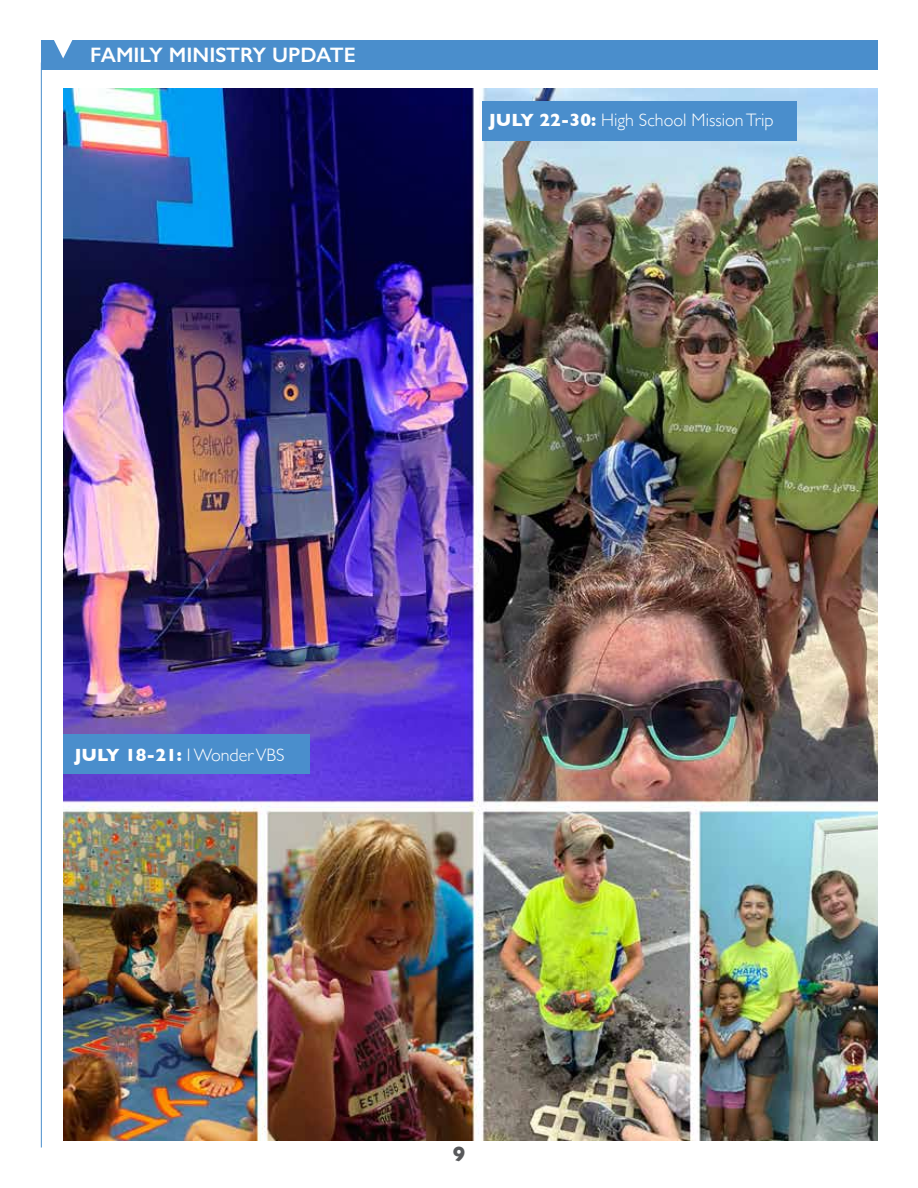
<style>
.page{position:relative;width:918px;height:1188px;background:#fff}
.page>*{position:absolute;margin:0;border:0;box-sizing:border-box;transform-origin:0 0}
.t1{font:600 21px "Gill Sans";color:#fff}
.t2{font:700 21px "Gill Sans";color:#58595b}
.t3{font:300 18px "Gill Sans";color:#fff}
.t4{font:700 18px "Gill Sans";color:#fff}
.s1{font-weight:700}
.s2{font-weight:300}
</style>
<div class="page">
<hr style="left:41px;top:63px;width:1px;height:1085px;background:#4a8ecc">
<div style="left:41px;top:40px;width:837px;height:30px;background:#4a8ecc"></div>
<svg style="left:54px;top:40px;width:19px;height:18px"></svg>
<img style="left:64px;top:89px;width:814px;height:1051px">
<div style="left:64px;top:734px;width:246px;height:40px;background:#4a8ecc"></div>
<div style="left:482px;top:102px;width:314px;height:39px;background:#4a8ecc"></div>
<p class="t1" style="left:90px;top:42px;width:267px">FAMILY MINISTRY UPDATE</p>
<p class="t3" style="left:489px;top:106px;width:286px"><span class="s1">JULY 22-30:</span> High School Mission Trip</p>
<p class="t4" style="left:75px;top:740px;width:212px">JULY 18-21: <span class="s2">I Wonder VBS</span></p>
<p class="t2" style="left:453px;top:1137px;width:14px">9</p>
</div>
